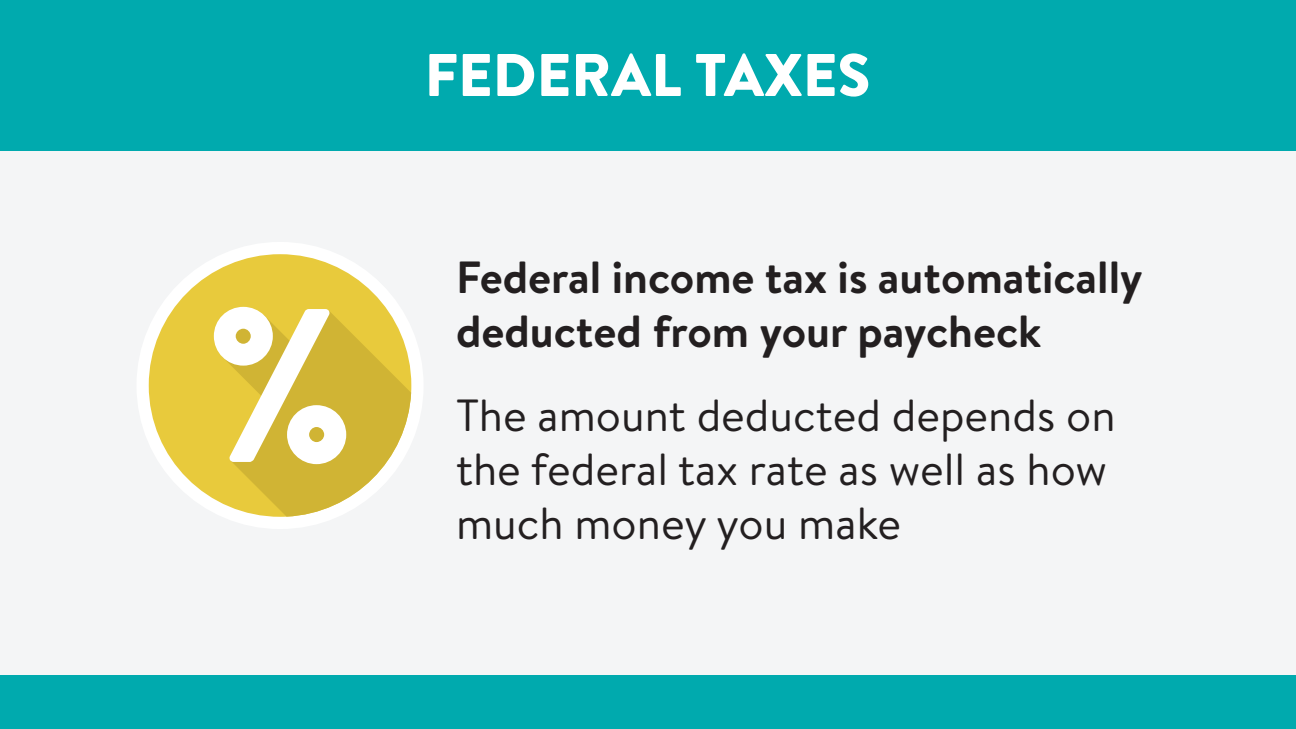
<style>
.page{position:relative;width:1296px;height:729px;background:#f4f5f6}
.page>*{position:absolute;margin:0;border:0;box-sizing:border-box;transform-origin:0 0}
.t1{font:900 60px "Brandon Text";color:#fff}
.t2{font:45px/54px "Brandon Text";color:#231f20}
.t3{font:700 45px/54px "Brandon Text";color:#231f20}
</style>
<div class="page">
<div style="left:0;top:675px;width:1296px;height:54px;background:#00aaae"></div>
<div style="left:136px;top:242px;width:288px;height:287px;background:#fff;border-radius:50%"></div>
<svg style="left:149px;top:254px;width:239px;height:250px;fill:#e8ca3c"></svg>
<svg style="left:222px;top:310px;width:189px;height:207px;fill:#d0b434"></svg>
<svg style="left:214px;top:307px;width:132px;height:157px"></svg>
<div style="left:0;top:0;width:1296px;height:150px;background:#00aaae"></div>
<h1 class="t1" style="left:425px;top:33px;width:447px">FEDERAL TAXES</h1>
<p class="t3" style="left:456px;top:250px;width:688px">Federal income tax is automatically deducted from your paycheck</p>
<p class="t2" style="left:456px;top:387px;width:661px">The amount deducted depends on the federal tax rate as well as how much money you make</p>
</div>
